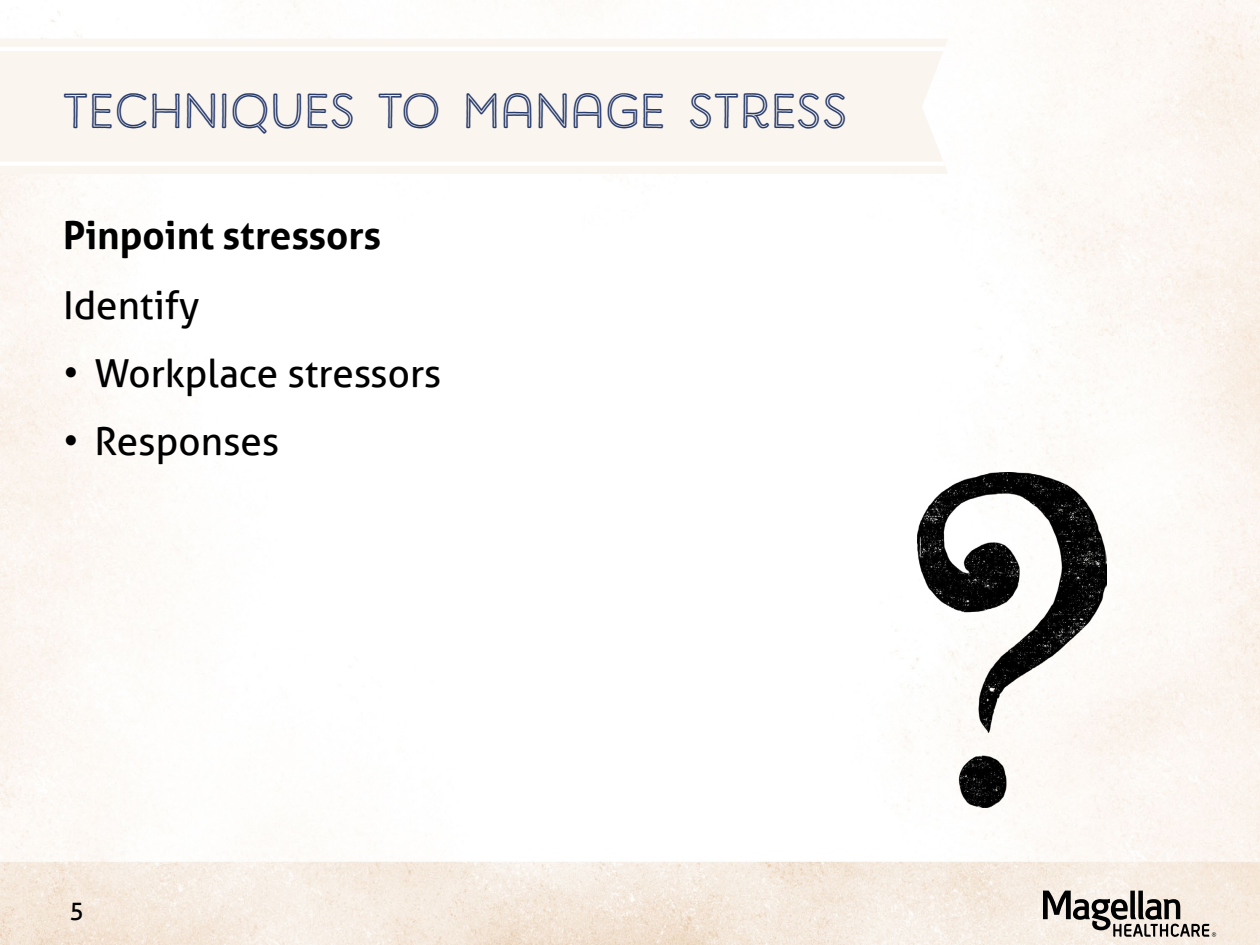
<style>
.page{position:relative;width:1260px;height:945px;background:#fff}
.page>*{position:absolute;margin:0;border:0;box-sizing:border-box;transform-origin:0 0}
.H1_Slide_Title{font:49px "Harman Retro Inline";letter-spacing:.025em;color:#263a6c}
.Basic_List{font:38.5px "Aller";color:#000}
.H2_List_Heading{font:700 38.5px "Aller";color:#000}
.Slide_Number{font:24.5px "Aller";color:#000}
</style>
<div class="page">
<img style="left:0;top:0;width:1260px;height:945px">
<div style="left:0;top:39px;width:948px;height:135px;background:#faf5ef"></div>
<svg style="left:0;top:162px;width:945px;height:4px"></svg>
<svg style="left:0;top:47px;width:945px;height:4px"></svg>
<img style="left:917px;top:472px;width:189px;height:335px">
<svg style="left:1043px;top:891px;width:173px;height:46px;background:#aba59e"></svg>
<h1 class="H1_Slide_Title" style="left:63px;top:83px;width:786px">TECHNIQUES TO MANAGE STRESS</h1>
<h2 class="H2_List_Heading" style="left:63px;top:211px;width:320px">Pinpoint stressors</h2>
<p class="Basic_List" style="left:63px;top:282px;width:138px">Identify</p>
<p class="Basic_List" style="left:63px;top:350px;width:380px">• Workplace stressors</p>
<p class="Basic_List" style="left:63px;top:418px;width:218px">• Responses</p>
<p class="Slide_Number" style="left:70px;top:896px;width:16px">5</p>
</div>
